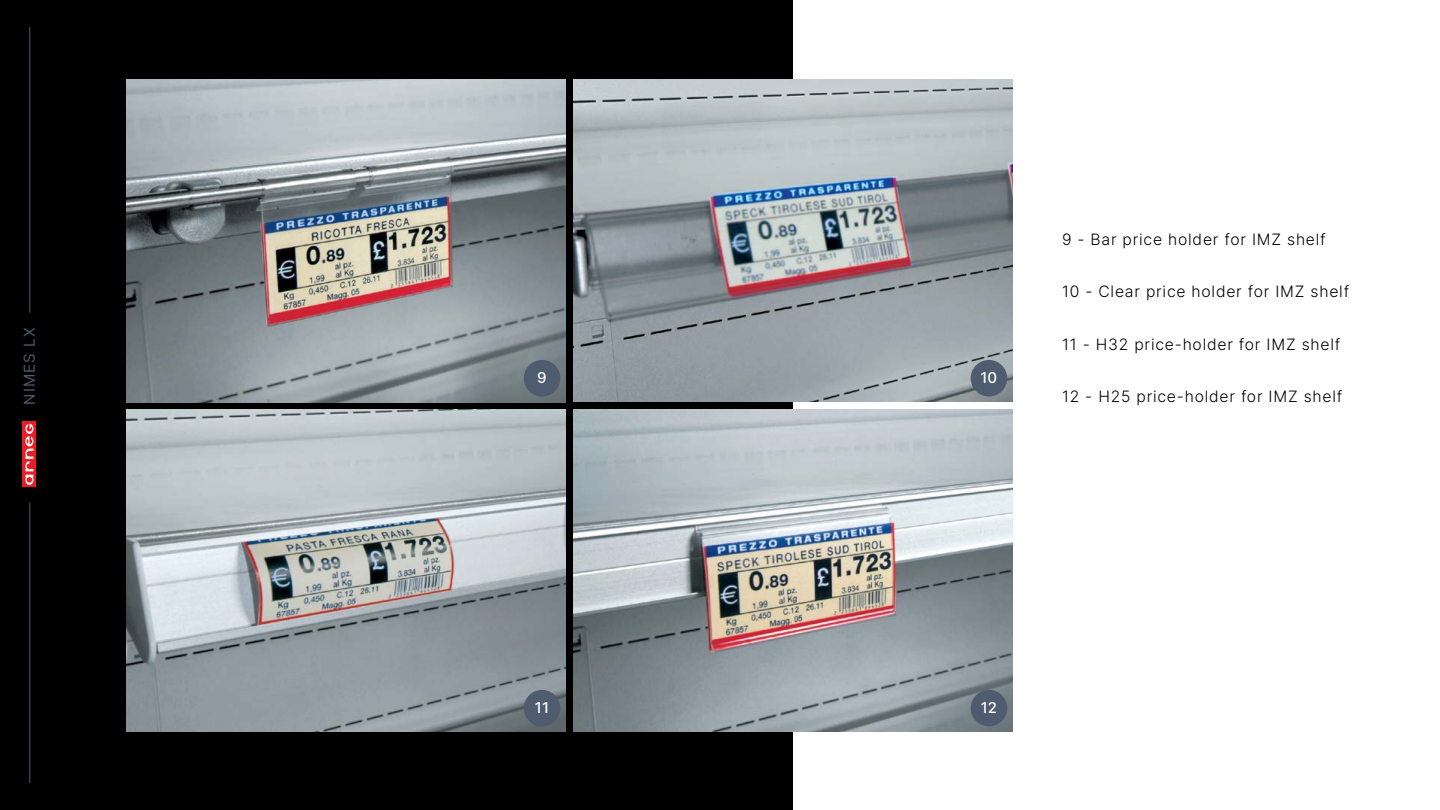
<style>
.page{position:relative;width:1440px;height:810px;background:#fff}
.page>*{position:absolute;margin:0;border:0;box-sizing:border-box;transform-origin:0 0}
.t1{font:300 15.67px "Inter";letter-spacing:.05em;color:#000}
.t2{font:15px "Inter";letter-spacing:.075em;color:#4f5b6e}
.t3{font:500 15px "Inter";color:#fff}
</style>
<div class="page">
<div style="left:0;top:0;width:793px;height:810px;background:#000"></div>
<img style="left:126px;top:80px;width:440px;height:322px">
<img style="left:127px;top:410px;width:438px;height:322px">
<img style="left:573px;top:410px;width:439px;height:322px">
<img style="left:573px;top:80px;width:439px;height:322px">
<hr style="left:29px;top:27px;width:1px;height:286px;background:#4f5b6e">
<hr style="left:29px;top:503px;width:1px;height:280px;background:#4f5b6e">
<div style="left:23px;top:421px;width:13px;height:66px;background:#ed1c24"></div>
<svg style="left:25px;top:424px;width:8px;height:61px"></svg>
<div style="left:524px;top:360px;width:36px;height:37px;background:#4f5b6e;border-radius:50%"></div>
<div style="left:971px;top:360px;width:36px;height:37px;background:#4f5b6e;border-radius:50%"></div>
<div style="left:971px;top:690px;width:36px;height:36px;background:#4f5b6e;border-radius:50%"></div>
<div style="left:524px;top:690px;width:36px;height:36px;background:#4f5b6e;border-radius:50%"></div>
<p class="t2" style="left:18px;top:405px;width:79px;rotate:-90deg">NIMES LX</p>
<p class="t3" style="left:537px;top:367px;width:11px">9</p>
<p class="t3" style="left:981px;top:367px;width:18px">10</p>
<p class="t1" style="left:1062px;top:228px;width:265px">9 - Bar price holder for IMZ shelf</p>
<p class="t1" style="left:1062px;top:280px;width:289px">10 - Clear price holder for IMZ shelf</p>
<p class="t1" style="left:1062px;top:332px;width:280px">11 - H32 price-holder for IMZ shelf</p>
<p class="t1" style="left:1062px;top:385px;width:282px">12 - H25 price-holder for IMZ shelf</p>
<p class="t3" style="left:535px;top:697px;width:16px">11</p>
<p class="t3" style="left:981px;top:697px;width:18px">12</p>
</div>
